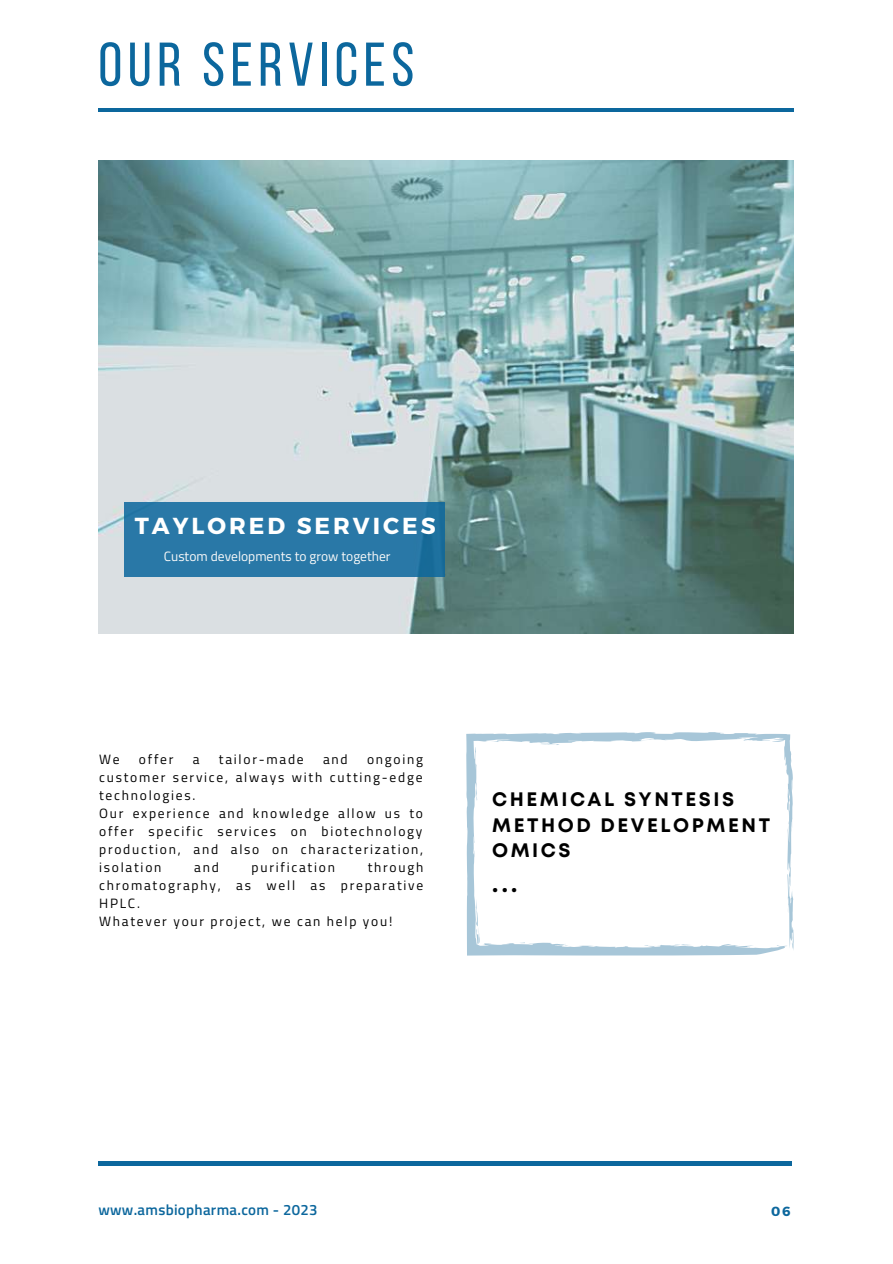
<style>
.page{position:relative;width:893px;height:1264px;background:#fff}
.page>*{position:absolute;margin:0;border:0;box-sizing:border-box;transform-origin:0 0}
.t1{font:61.5px "Bebas Neue";letter-spacing:.09em;color:#0c679d}
.t2{font:700 25.35px "Montserrat";color:#000}
.t3{font:700 23.1px "Montserrat";letter-spacing:.13em;color:#fff}
.t4{font:700 19.5px/25.8px "Mont";letter-spacing:.13em;color:#000}
.t5{font:600 15px "Titillium Web";letter-spacing:.02em;color:#0c679d}
.t6{font:13.5px/18px "Titillium Web";letter-spacing:.13em;color:#000}
.t7{font:13.5px "Titillium Web";color:#f9f9f9}
.t8{font:700 13.2px "Montserrat";color:#0c679d}
</style>
<div class="page">
<hr style="left:98px;top:1161px;width:694px;height:4px;background:#0c679d">
<hr style="left:99px;top:108px;width:695px;height:3px;background:#0c679d">
<img style="left:98px;top:160px;width:695px;height:474px">
<div style="left:125px;top:502px;width:320px;height:74px;background:#2978a7"></div>
<svg style="left:466px;top:732px;width:328px;height:223px"></svg>
<svg style="left:476px;top:898px;width:1px;height:37px"></svg>
<h1 class="t1" style="left:98px;top:40px;width:317px">OUR SERVICES</h1>
<h3 class="t3" style="left:135px;top:511px;width:302px">TAYLORED SERVICES</h3>
<p class="t7" style="left:164px;top:545px;width:228px">Custom developments to grow together</p>
<p class="t6" style="left:99px;top:750px;width:22px">We</p>
<p class="t6" style="left:139px;top:750px;width:36px">offer</p>
<p class="t6" style="left:193px;top:750px;width:8px">a</p>
<p class="t6" style="left:219px;top:750px;width:86px">tailor-made</p>
<p class="t6" style="left:323px;top:750px;width:26px">and</p>
<p class="t6" style="left:99px;top:750px;width:325px;text-indent:268px">ongoing customer service, always with cutting-edge technologies.<br>Our experience and knowledge allow us to offer specific services on biotechnology production, and also on characterization, isolation</p>
<p class="t6" style="left:194px;top:858px;width:26px">and</p>
<p class="t6" style="left:251px;top:858px;width:85px">purification</p>
<p class="t6" style="left:99px;top:858px;width:326px;text-indent:268px">through chromatography, as well as preparative<br>HPLC.<br>Whatever your project, we can help you!</p>
<h3 class="t4" style="left:492px;top:787px;width:279px">CHEMICAL SYNTESIS<br>METHOD DEVELOPMENT<br>OMICS</h3>
<h2 class="t2" style="left:492px;top:866px;width:27px">...</h2>
<p class="t5" style="left:98px;top:1198px;width:221px">www.amsbiopharma.com - 2023</p>
<p class="t8" style="left:771px;top:1203px;width:21px">06</p>
</div>
